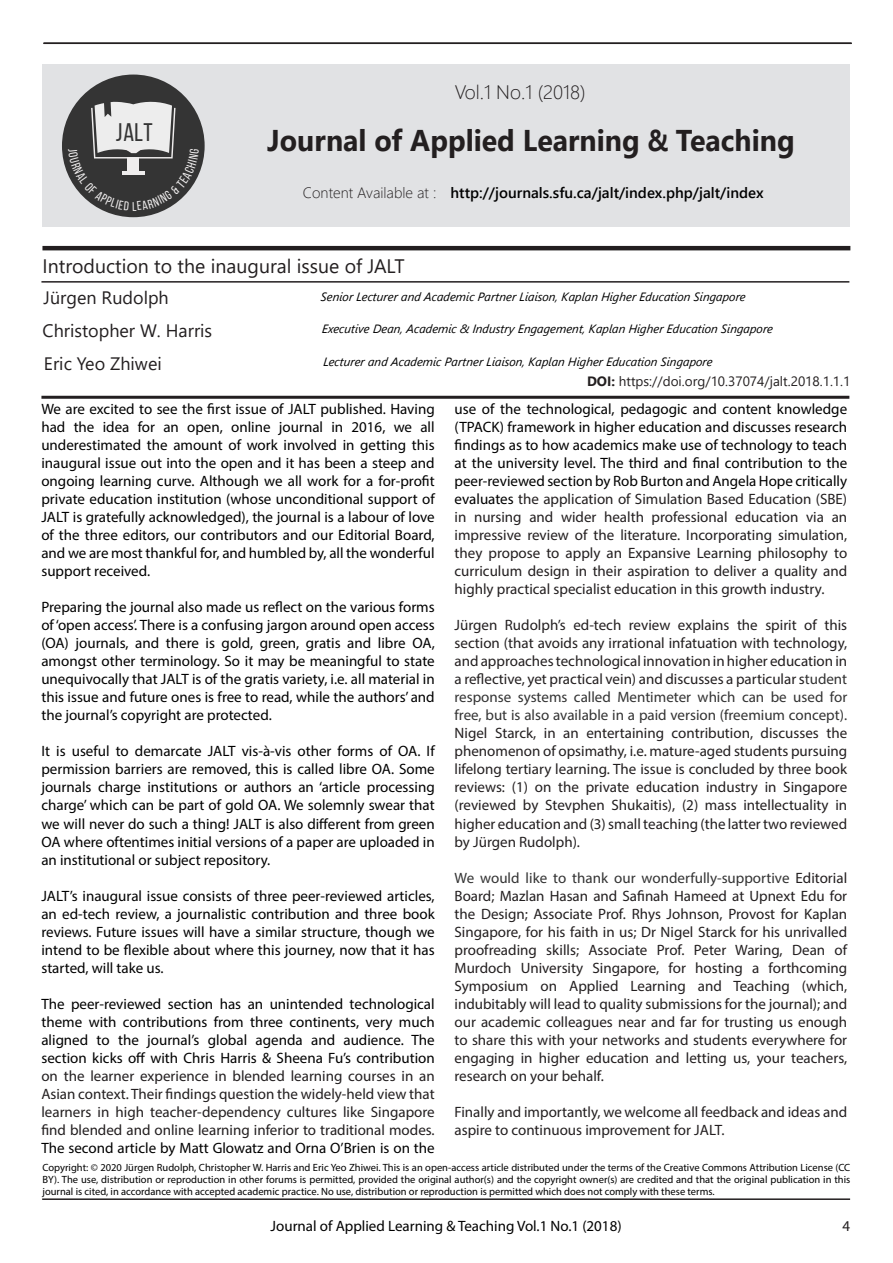
<style>
.page{position:relative;width:893px;height:1263px;background:#fff}
.page>*{position:absolute;margin:0;border:0;box-sizing:border-box;transform-origin:0 0}
.t1{font:700 30px "Segoe UI";color:#231f20;scale:.95 1}
.t2{font:25.5px "Bebas Neue";color:#343434}
.t3{font:19.5px "Segoe UI";color:#231f20}
.t4{font:300 19.5px "Segoe UI";color:#231f20}
.t5{font:18px "Segoe UI";color:#231f20}
.t6{font:15px/18px "Myriad Pro";color:#000;text-align:justify}
.t7{font:15px/18px "Myriad Pro";color:#231f20;text-align:justify}
.t8{font:600 15px "Segoe UI";color:#000}
.t9{font:300 15px "Segoe UI";color:#231f20}
.t10{font:13.5px "Segoe UI";color:#231f20}
.t11{font:italic 12px "Segoe UI";color:#000}
.t12{font:10.5px/12px "Myriad Pro";color:#000;text-align:justify}
.s1{font-weight:700}
.s2{color:#231f20}
.s3{color:#000}
.s4{color:#333}
</style>
<div class="page">
<hr style="left:42px;top:1198px;width:808px;height:2px;background:#231f20">
<hr style="left:43px;top:43px;width:808px;height:1px;background:#231f20">
<hr style="left:41px;top:281px;width:808px;height:2px;background:#231f20">
<hr style="left:41px;top:396px;width:808px;height:3px;background:#231f20">
<hr style="left:42px;top:246px;width:808px;height:4px;background:#231f20">
<div style="left:43px;top:64px;width:807px;height:163px;background:#e1e2e4"></div>
<hr style="left:44px;top:43px;width:808px;height:1px;background:#231f20">
<div style="left:62px;top:75px;width:143px;height:142px;background:#343434;border-radius:50%"></div>
<svg style="left:68px;top:101px;width:131px;height:110px"></svg>
<p class="t2" style="left:116px;top:118px;width:38px">JALT</p>
<p class="t4" style="left:455px;top:74px;width:132px">Vol.1 No.1 (2018)</p>
<p class="t1" style="left:267px;top:112px;width:557px">Journal of Applied Learning &amp; Teaching</p>
<p class="t9" style="left:303px;top:179px;width:135px">Content Available at :</p>
<p class="t8" style="left:450px;top:179px;width:315px">http://journals.sfu.ca/jalt/index.php/jalt/index</p>
<p class="t3" style="left:43px;top:248px;width:364px">Introduction to the inaugural issue of JALT</p>
<p class="t5" style="left:44px;top:281px;width:127px">Jürgen Rudolph</p>
<p class="t11" style="left:321px;top:286px;width:428px">Senior Lecturer and Academic Partner Liaison, Kaplan Higher Education Singapore</p>
<p class="t5" style="left:43px;top:314px;width:171px">Christopher W. Harris</p>
<p class="t5" style="left:44px;top:347px;width:119px">Eric Yeo Zhiwei</p>
<p class="t11" style="left:322px;top:317px;width:454px">Executive Dean, Academic &amp; Industry Engagement, Kaplan Higher Education Singapore</p>
<p class="t11" style="left:323px;top:350px;width:392px">Lecturer and Academic Partner Liaison, Kaplan Higher Education Singapore</p>
<p class="t10" style="left:587px;top:369px;width:265px"><span class="s1">DOI:</span> https://doi.org/10.37074/jalt.2018.1.1.1</p>
<p class="t6" style="left:41px;top:400px;width:395px">We are excited to see the first issue of JALT published. Having had the idea for an open, online journal in 2016, we all underestimated the amount of work involved in getting this inaugural issue out into the open and it has been a steep and ongoing learning curve. Although we all work for a for-profit private education institution (whose unconditional support of JALT is gratefully acknowledged), the journal is a labour of love of the three editors, our contributors and our Editorial Board, and we are most thankful for, and humbled by, all the wonderful support received.</p>
<p class="t6" style="left:41px;top:598px;width:395px">Preparing the journal also made us reflect on the various forms of ‘open access’. There is a confusing jargon around open access (OA) journals, and there is gold, green, gratis and libre OA, amongst other terminology. So it may be meaningful to state unequivocally that JALT is of the gratis variety, i.e. all material in this issue and future ones is free to read, while the authors’ and the journal’s copyright are protected.</p>
<p class="t6" style="left:41px;top:742px;width:395px">It is useful to demarcate JALT vis-à-vis other forms of OA. If permission barriers are removed, this is called libre OA. Some journals charge institutions or authors an ‘article processing charge’ which can be part of gold OA. We solemnly swear that we will never do such a thing! JALT is also different from green OA where oftentimes initial versions of a paper are uploaded in an institutional or subject repository.</p>
<p class="t6" style="left:41px;top:886px;width:395px">JALT’s inaugural issue consists of three peer-reviewed articles, an ed-tech review, a journalistic contribution and three book reviews. Future issues will have a similar structure, though we intend to be flexible about where this journey, now that it has started, will take us.</p>
<p class="t6" style="left:41px;top:994px;width:395px">The peer-reviewed section has an unintended technological theme with contributions from three continents, very much aligned to the journal’s global agenda and audience. The section kicks off with Chris Harris &amp; Sheena Fu’s contribution <span class="s2">on the learner experience in blended learning courses in an Asian context. Their findings question the widely-held view that learners in high teacher-dependency cultures like Singapore find blended and online learning inferior to traditional modes.<br></span>The second article by Matt Glowatz and Orna O’Brien is on the</p>
<p class="t7" style="left:455px;top:400px;width:394px"><span class="s3">use of the technological, pedagogic and content knowledge (TPACK) framework in higher education and discusses research findings as to how academics make use of technology to teach at the university level. The third and final contribution to the peer-reviewed section by Rob Burton and Angela Hope critically evaluates</span> the application of Simulation Based Education (SBE) in nursing and wider health professional education via an impressive review of the literature. Incorporating simulation, they propose to apply an Expansive Learning philosophy to curriculum design in their aspiration to deliver a quality and highly practical specialist education in this growth industry.</p>
<p class="t7" style="left:455px;top:616px;width:394px">Jürgen Rudolph’s ed-tech review explains the spirit of this section (that avoids any irrational infatuation with technology, and approaches technological innovation in higher education in a reflective, yet practical vein) and discusses a particular s<span class="s4">tudent response systems called Mentimeter which can be used for free, but is also available in a paid version (freemium concept).<br></span>Nigel Starck, in an entertaining contribution, discusses the phenomenon of opsimathy, i.e. mature-aged students pursuing lifelong tertiary learning. The issue is concluded by three book reviews: (1) on the private education industry in Singapore (reviewed by Stevphen Shukaitis), (2) mass intellectuality in higher education and (3) small teaching (the latter two reviewed by Jürgen Rudolph).</p>
<p class="t7" style="left:455px;top:868px;width:394px"><span class="s4">We would like to thank our wonderfully-supportive</span> Editorial Board; Mazlan Hasan and Safinah Hameed at Upnext Edu for the Design; Associate Prof. Rhys Johnson, Provost for Kaplan Singapore, for his faith in us; Dr Nigel Starck for his unrivalled proofreading skills; Associate Prof. Peter Waring, Dean of Murdoch University Singapore, for hosting a forthcoming Symposium on Applied Learning and Teaching (which, indubitably will lead to quality submissions for the journal); and our academic colleagues near and far for trusting us enough to share this with your networks and students everywhere for engaging in higher education and letting us, your teachers, research on your behalf.</p>
<p class="t7" style="left:455px;top:1102px;width:394px">Finally and importantly, we welcome all feedback and ideas and aspire to continuous improvement for JALT.</p>
<p class="t12" style="left:43px;top:1161px;width:809px">Copyright: © 2020 Jürgen Rudolph, Christopher W. Harris and Eric Yeo Zhiwei. This is an open-access article distributed under the terms of the Creative Commons Attribution License (CC BY). The use, distribution or reproduction in other forums is permitted, provided the original author(s) and the copyright owner(s) are credited and that the original publication in this journal is cited, in accordance with accepted academic practice. No use, distribution or reproduction is permitted which does not comply with these terms.</p>
<p class="t6" style="left:271px;top:1217px;width:352px">Journal of Applied Learning &amp; Teaching Vol.1 No.1 (2018)</p>
<p class="t7" style="left:842px;top:1217px;width:9px">4</p>
</div>
